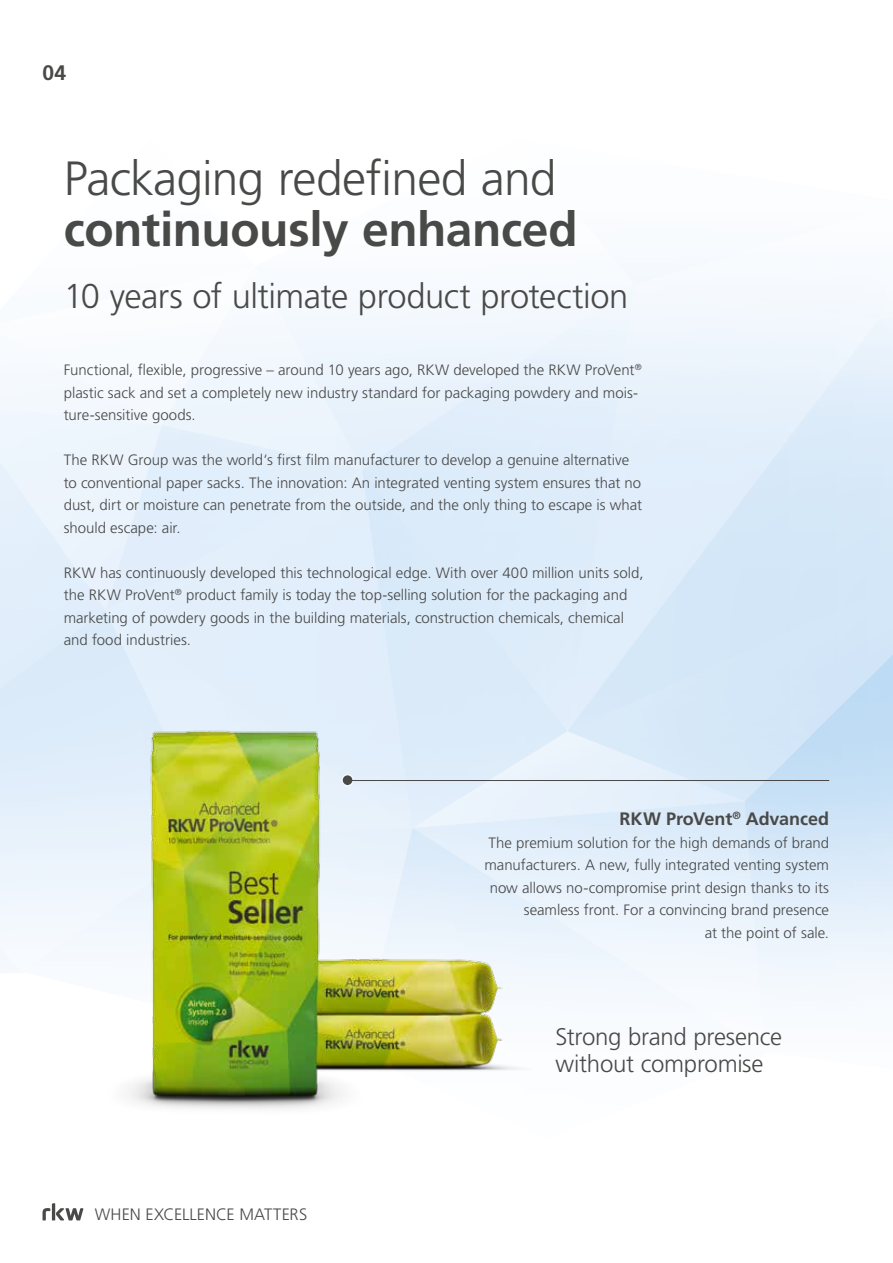
<style>
.page{position:relative;width:893px;height:1263px;background:#fff}
.page>*{position:absolute;margin:0;border:0;box-sizing:border-box;transform-origin:0 0}
.t1{font:300 48px "Frutiger LT Pro";letter-spacing:-.02em;color:#494948}
.t2{font:700 48px "Frutiger LT Pro";letter-spacing:-.01em;color:#494948}
.t3{font:300 34.5px "Frutiger LT Pro";letter-spacing:-.015em;color:#494948}
.t4{font:300 24px/27px "Frutiger LT Pro";letter-spacing:-.01em;color:#494948}
.t5{font:700 21px "Frutiger LT Pro";color:#494948}
.t6{font:700 18px "Frutiger LT Pro";letter-spacing:-.005em;color:#494948}
.t7{font:300 16.5px "Frutiger LT Pro";letter-spacing:.005em;color:#494948}
.t8{font:300 15px/22.5px "Frutiger LT Pro";color:#494948}
</style>
<div class="page">
<svg style="left:43px;top:1203px;width:40px;height:17px"></svg>
<img style="left:64px;top:698px;width:500px;height:415px">
<div style="left:343px;top:775px;width:9px;height:10px;background:#494948;border-radius:50%"></div>
<div style="left:341px;top:774px;width:13px;height:12px;border:2px solid #fff;border-radius:50%"></div>
<hr style="left:348px;top:780px;width:481px;height:1px;background:#494948">
<h3 class="t5" style="left:43px;top:60px;width:25px">04</h3>
<h1 class="t1" style="left:64px;top:151px;width:494px">Packaging redefined and</h1>
<h1 class="t2" style="left:64px;top:201px;width:515px">continuously enhanced</h1>
<h2 class="t3" style="left:64px;top:276px;width:566px">10 years of ultimate product protection</h2>
<p class="t8" style="left:64px;top:359px;width:579px">Functional, flexible, progressive – around 10 years ago, RKW developed the RKW ProVent<sup>® </sup>plastic sack and set a completely new industry standard for packaging powdery and mois&shy;ture-sensitive goods.</p>
<p class="t8" style="left:64px;top:449px;width:580px">The RKW Group was the world‘s first film manufacturer to develop a genuine alternative to conventional paper sacks. The innovation: An integrated venting system ensures that no dust, dirt or moisture can penetrate from the outside, and the only thing to escape is what should escape: air.</p>
<p class="t8" style="left:64px;top:561px;width:581px">RKW has continuously developed this technological edge. With over 400 million units sold, the RKW ProVent<sup>®</sup> product family is today the top-selling solution for the packaging and marketing of powdery goods in the building materials, construction chemicals, chemical and food industries.</p>
<p class="t6" style="left:619px;top:808px;width:211px">RKW ProVent<sup>®</sup> Advanced</p>
<p class="t8" style="left:485px;top:831px;width:346px;text-align:right">The premium solution for the high demands of brand manufacturers. A new, fully integrated venting system now allows no-compromise print design thanks to its seamless front. For a convincing brand presence<br>at the point of sale.</p>
<p class="t7" style="left:95px;top:1204px;width:214px">WHEN EXCELLENCE MATTERS</p>
<h3 class="t4" style="left:556px;top:1023px;width:228px">Strong brand presence without compromise</h3>
</div>
